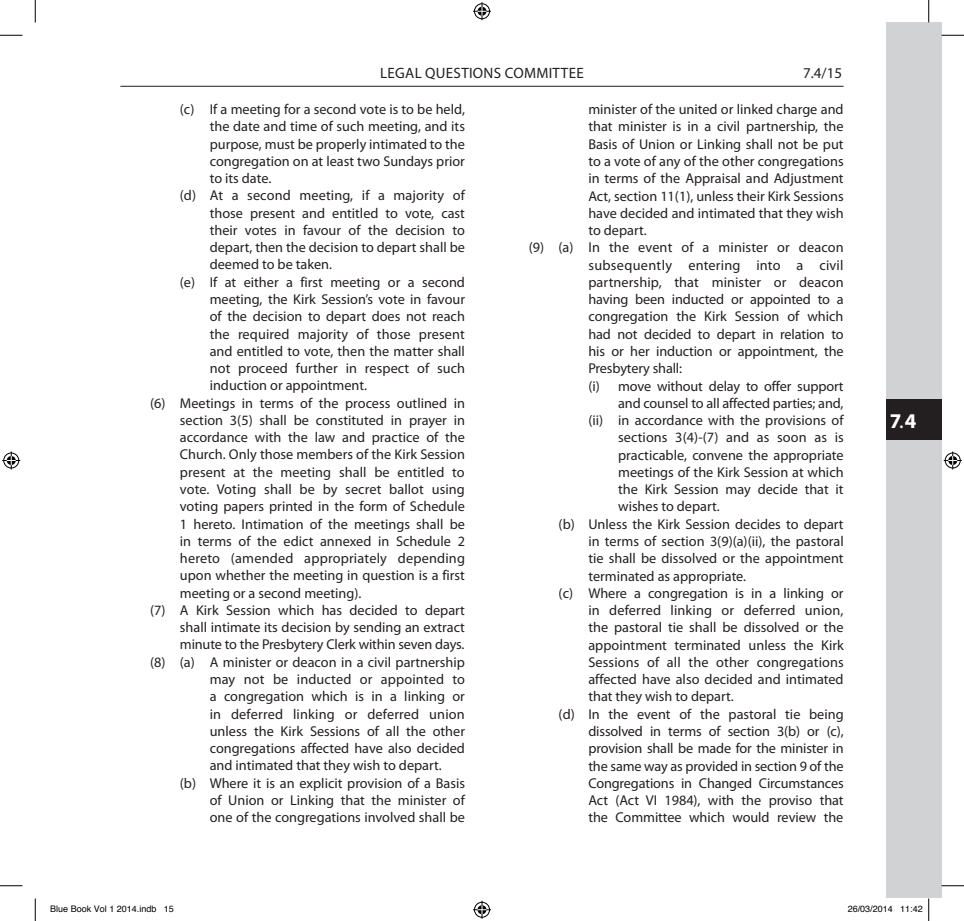
<style>
.page{position:relative;width:964px;height:921px;background:#fff}
.page>*{position:absolute;margin:0;border:0;box-sizing:border-box;transform-origin:0 0}
.t1{font:700 21px "Myriad Pro";color:#fff}
.t2{font:15px "Myriad Pro";letter-spacing:.02em;color:#231f20}
.t3{font:14.25px "Myriad Pro";color:#231f20}
.t4{font:9px "Helvetica";color:#000}
.s1{font-size:15px}
</style>
<div class="page">
<hr style="left:120px;top:86px;width:723px;height:1px;background:#231f20">
<div style="left:886px;top:22px;width:55px;height:876px;background:#d1d2d4"></div>
<div style="left:886px;top:400px;width:55px;height:40px;background:#231f20"></div>
<svg style="left:0;top:35px;width:22px;height:1px"></svg>
<svg style="left:941px;top:35px;width:22px;height:1px"></svg>
<svg style="left:0;top:885px;width:22px;height:1px"></svg>
<svg style="left:941px;top:885px;width:22px;height:1px"></svg>
<svg style="left:35px;top:0;width:1px;height:22px"></svg>
<svg style="left:35px;top:898px;width:1px;height:23px"></svg>
<svg style="left:928px;top:0;width:1px;height:22px"></svg>
<svg style="left:473px;top:2px;width:18px;height:18px"></svg>
<svg style="left:473px;top:901px;width:18px;height:18px"></svg>
<svg style="left:2px;top:451px;width:18px;height:18px"></svg>
<svg style="left:943px;top:451px;width:18px;height:18px"></svg>
<svg style="left:928px;top:898px;width:1px;height:23px"></svg>
<p class="t2" style="left:380px;top:63px;width:205px">LEGAL QUESTIONS COMMITTEE</p>
<p class="t2" style="left:803px;top:63px;width:41px">7.4/15</p>
<p class="t3" style="left:180px;top:100px;width:286px">(c) If a meeting for a second vote is to be held,</p>
<p class="t3" style="left:210px;top:118px;width:257px">the date and time of such meeting, and its</p>
<p class="t3" style="left:210px;top:135px;width:257px">purpose, must be properly intimated to the</p>
<p class="t3" style="left:210px;top:152px;width:257px">congregation on at least two Sundays prior</p>
<p class="t3" style="left:210px;top:169px;width:63px">to its date.</p>
<p class="t3" style="left:180px;top:187px;width:286px">(d) At a second meeting, if a majority of</p>
<p class="t3" style="left:210px;top:204px;width:257px">those present and entitled to vote, cast</p>
<p class="t3" style="left:210px;top:221px;width:257px">their votes in favour of the decision to</p>
<p class="t3" style="left:210px;top:239px;width:257px">depart, then the decision to depart shall be</p>
<p class="t3" style="left:210px;top:256px;width:124px">deemed to be taken.</p>
<p class="t3" style="left:180px;top:273px;width:286px">(e) If at either a first meeting or a second</p>
<p class="t3" style="left:210px;top:290px;width:257px">meeting, the Kirk Session’s vote in favour</p>
<p class="t3" style="left:210px;top:308px;width:257px">of the decision to depart does not reach</p>
<p class="t3" style="left:210px;top:325px;width:257px">the required majority of those present</p>
<p class="t3" style="left:210px;top:342px;width:257px">and entitled to vote, then the matter shall</p>
<p class="t3" style="left:210px;top:359px;width:257px">not proceed further in respect of such</p>
<p class="t3" style="left:210px;top:377px;width:159px">induction or appointment.</p>
<p class="t3" style="left:150px;top:394px;width:316px">(6) Meetings in terms of the process outlined in</p>
<p class="t3" style="left:180px;top:411px;width:286px">section 3(5) shall be constituted in prayer in</p>
<p class="t3" style="left:180px;top:429px;width:286px">accordance with the law and practice of the</p>
<p class="t3" style="left:180px;top:446px;width:286px">Church. Only those members of the Kirk Session</p>
<p class="t3" style="left:180px;top:463px;width:286px">present at the meeting shall be entitled to</p>
<p class="t3" style="left:180px;top:480px;width:286px">vote. Voting shall be by secret ballot using</p>
<p class="t3" style="left:180px;top:498px;width:286px">voting papers printed in the form of Schedule</p>
<p class="t3" style="left:180px;top:515px;width:286px">1 hereto. Intimation of the meetings shall be</p>
<p class="t3" style="left:180px;top:532px;width:286px">in terms of the edict annexed in Schedule 2</p>
<p class="t3" style="left:180px;top:549px;width:286px">hereto (amended appropriately depending</p>
<p class="t3" style="left:180px;top:567px;width:286px">upon whether the meeting in question is a first</p>
<p class="t3" style="left:180px;top:584px;width:183px">meeting or a second meeting).</p>
<p class="t3" style="left:150px;top:601px;width:316px">(7) A Kirk Session which has decided to depart</p>
<p class="t3" style="left:180px;top:619px;width:286px">shall intimate its decision by sending an extract</p>
<p class="t3" style="left:180px;top:636px;width:286px">minute to the Presbytery Clerk within seven days.</p>
<p class="t3" style="left:150px;top:653px;width:316px">(8) (a) A minister or deacon in a civil partnership</p>
<p class="t3" style="left:210px;top:670px;width:257px">may not be inducted or appointed to</p>
<p class="t3" style="left:210px;top:688px;width:257px">a congregation which is in a linking or</p>
<p class="t3" style="left:210px;top:705px;width:256px">in deferred linking or deferred union</p>
<p class="t3" style="left:210px;top:722px;width:257px">unless the Kirk Sessions of all the other</p>
<p class="t3" style="left:210px;top:739px;width:257px">congregations affected have also decided</p>
<p class="t3" style="left:210px;top:757px;width:233px">and intimated that they wish to depart.</p>
<p class="t3" style="left:180px;top:774px;width:286px">(b) Where it is an explicit provision of a Basis</p>
<p class="t3" style="left:210px;top:791px;width:257px">of Union or Linking that the minister of</p>
<p class="t3" style="left:210px;top:809px;width:257px">one of the congregations involved shall be</p>
<p class="t3" style="left:588px;top:101px;width:257px">minister of the united or linked charge and</p>
<p class="t3" style="left:588px;top:118px;width:257px">that minister is in a civil partnership, the</p>
<p class="t3" style="left:588px;top:135px;width:257px">Basis of Union or Linking shall not be put</p>
<p class="t3" style="left:588px;top:152px;width:257px">to a vote of any of the other congregations</p>
<p class="t3" style="left:588px;top:170px;width:257px">in terms of the Appraisal and Adjustment</p>
<p class="t3" style="left:588px;top:187px;width:257px">Act, section 11(1), unless their Kirk Sessions</p>
<p class="t3" style="left:588px;top:204px;width:257px">have decided and intimated that they wish</p>
<p class="t3" style="left:588px;top:222px;width:60px">to depart.</p>
<p class="t3" style="left:529px;top:239px;width:316px">(9) (a) In the event of a minister or deacon</p>
<p class="t3" style="left:588px;top:256px;width:256px">subsequently entering into a civil</p>
<p class="t3" style="left:588px;top:273px;width:257px">partnership, that minister or deacon</p>
<p class="t3" style="left:588px;top:291px;width:257px">having been inducted or appointed to a</p>
<p class="t3" style="left:588px;top:308px;width:256px">congregation the Kirk Session of which</p>
<p class="t3" style="left:588px;top:325px;width:257px">had not decided to depart in relation to</p>
<p class="t3" style="left:588px;top:342px;width:257px">his or her induction or appointment, the</p>
<p class="t3" style="left:588px;top:360px;width:95px">Presbytery shall:</p>
<p class="t3" style="left:588px;top:377px;width:257px">(i) move without delay to offer support</p>
<p class="t3" style="left:618px;top:394px;width:227px">and counsel to all affected parties; and,</p>
<p class="t3" style="left:588px;top:412px;width:257px">(ii) in accordance with the provisions of</p>
<p class="t3" style="left:618px;top:429px;width:227px">sections 3(4)-(7) and as soon as is</p>
<p class="t3" style="left:618px;top:446px;width:227px">practicable, convene the appropriate</p>
<p class="t3" style="left:618px;top:463px;width:227px">meetings of the Kirk Session at which</p>
<p class="t3" style="left:618px;top:481px;width:227px">the Kirk Session may decide that it</p>
<p class="t3" style="left:618px;top:498px;width:103px">wishes to depart.</p>
<p class="t3" style="left:558px;top:515px;width:286px">(b) Unless the Kirk Session decides to depart</p>
<p class="t3" style="left:588px;top:532px;width:257px">in terms of section 3(9)(a)(ii), the pastoral</p>
<p class="t3" style="left:588px;top:550px;width:257px">tie shall be dissolved or the appointment</p>
<p class="t3" style="left:588px;top:567px;width:159px">terminated as appropriate.</p>
<p class="t3" style="left:558px;top:584px;width:286px">(c) Where a congregation is in a linking or</p>
<p class="t3" style="left:588px;top:601px;width:256px">in deferred linking or deferred union,</p>
<p class="t3" style="left:588px;top:619px;width:257px">the pastoral tie shall be dissolved or the</p>
<p class="t3" style="left:588px;top:636px;width:257px">appointment terminated unless the Kirk</p>
<p class="t3" style="left:588px;top:653px;width:257px">Sessions of all the other congregations</p>
<p class="t3" style="left:588px;top:671px;width:257px">affected have also decided and intimated</p>
<p class="t3" style="left:588px;top:688px;width:147px">that they wish to depart.</p>
<p class="t3" style="left:558px;top:705px;width:286px">(d) In the event of the pastoral tie being</p>
<p class="t3" style="left:588px;top:722px;width:257px">dissolved in terms of section 3(b) or (c),</p>
<p class="t3" style="left:588px;top:740px;width:257px">provision shall be made for the minister in</p>
<p class="t3" style="left:588px;top:757px;width:257px">the same way as provided in section 9 of the</p>
<p class="t3" style="left:588px;top:774px;width:257px">Congregations in Changed Circumstances</p>
<p class="t3" style="left:588px;top:791px;width:257px">Act (Act VI 1984), with the proviso that</p>
<p class="t3" style="left:588px;top:809px;width:256px">the Committee which would review the</p>
<h1 class="t1" style="left:889px;top:407px;width:28px">7<span class="s1">.</span>4</h1>
<p class="t4" style="left:50px;top:902px;width:125px">Blue Book Vol 1 2014.indb 15</p>
<p class="t4" style="left:847px;top:902px;width:77px">26/03/2014 11:42</p>
</div>
